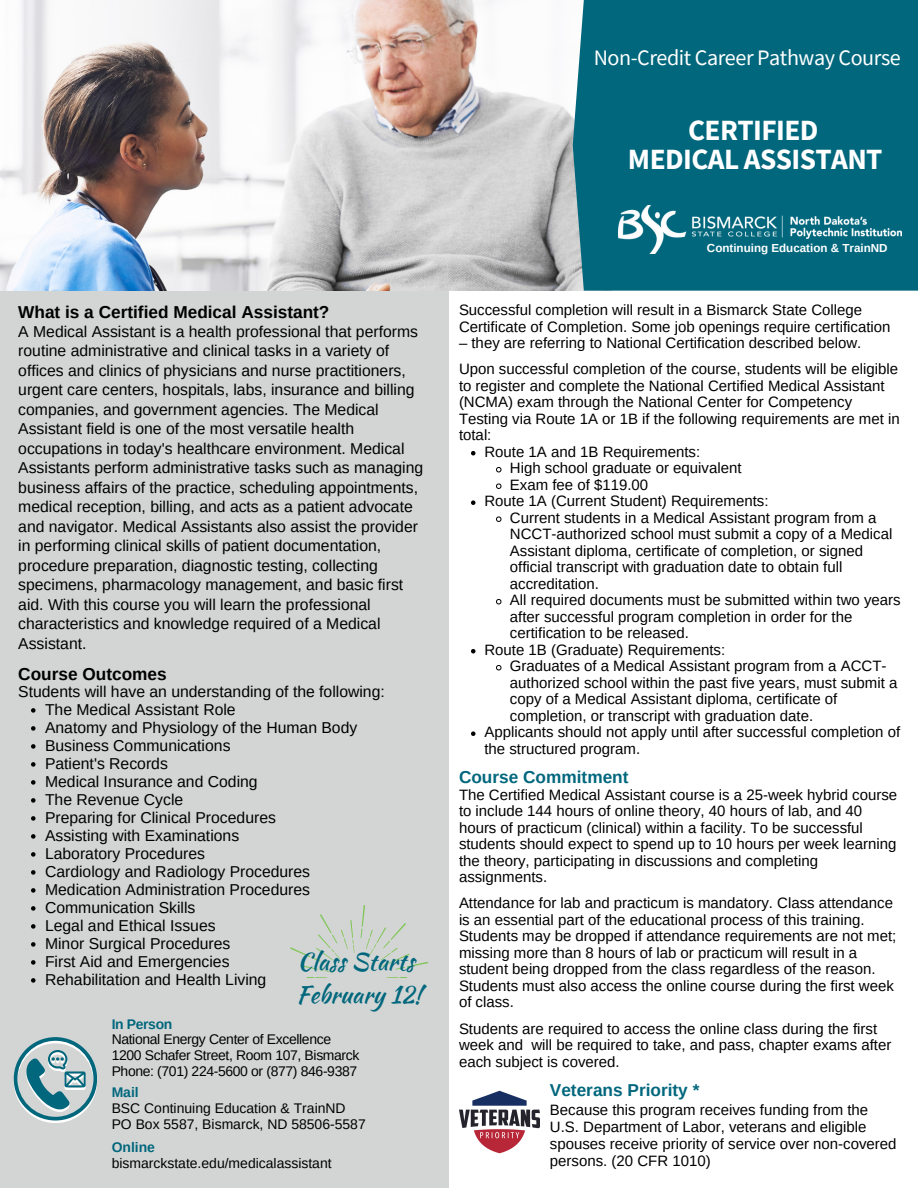
<style>
.page{position:relative;width:918px;height:1188px;background:#fff}
.page>*{position:absolute;margin:0;border:0;box-sizing:border-box;transform-origin:0 0}
.t1{font:700 29.25px "Source Sans Pro";letter-spacing:-.02em;color:#fff}
.t2{font:24px "Kaushan Script";color:#01677d}
.t3{font:22.05px "Source Sans Pro";letter-spacing:-.02em;color:#fff}
.t4{font:700 17.25px "Arimo";color:#000}
.t5{font:700 17.25px "Arimo";color:#01677d}
.t6{font:15.75px/19.5px "Arimo";color:#000}
.t7{font:15px/16.5px "Arimo";color:#000}
.t8{font:13.95px "Arimo";letter-spacing:-.025em;color:#000}
.t9{font:13.95px "Arimo";color:#000}
.t10{font:700 13.95px "Arimo";color:#01677d}
.t11{font:700 13.95px "Arimo";letter-spacing:-.025em;color:#01677d}
.t12{font:700 11.7px "Arimo";color:#fff}
</style>
<div class="page">
<img style="left:0;top:0;width:573px;height:290px">
<div style="left:0;top:291px;width:448px;height:897px;background:#d3d5d4"></div>
<div style="left:0;top:1016px;width:449px;height:172px;background:#d3d5d4"></div>
<svg style="left:14px;top:1037px;width:83px;height:86px"></svg>
<svg style="left:471px;top:451px;width:5px;height:4px"></svg>
<svg style="left:496px;top:467px;width:6px;height:6px"></svg>
<svg style="left:496px;top:483px;width:6px;height:6px"></svg>
<svg style="left:471px;top:500px;width:5px;height:5px"></svg>
<svg style="left:496px;top:516px;width:6px;height:6px"></svg>
<svg style="left:496px;top:599px;width:6px;height:6px"></svg>
<svg style="left:471px;top:649px;width:5px;height:4px"></svg>
<svg style="left:496px;top:665px;width:6px;height:6px"></svg>
<svg style="left:471px;top:731px;width:5px;height:5px"></svg>
<img style="left:459px;top:1090px;width:81px;height:64px">
<svg style="left:31px;top:708px;width:5px;height:5px"></svg>
<svg style="left:31px;top:726px;width:5px;height:5px"></svg>
<svg style="left:31px;top:744px;width:5px;height:5px"></svg>
<svg style="left:31px;top:762px;width:5px;height:5px"></svg>
<svg style="left:31px;top:780px;width:5px;height:5px"></svg>
<svg style="left:31px;top:798px;width:5px;height:5px"></svg>
<svg style="left:31px;top:816px;width:5px;height:5px"></svg>
<svg style="left:31px;top:834px;width:5px;height:5px"></svg>
<svg style="left:31px;top:852px;width:5px;height:5px"></svg>
<svg style="left:31px;top:870px;width:5px;height:5px"></svg>
<svg style="left:31px;top:888px;width:5px;height:5px"></svg>
<svg style="left:31px;top:906px;width:5px;height:5px"></svg>
<svg style="left:31px;top:924px;width:5px;height:5px"></svg>
<svg style="left:31px;top:942px;width:5px;height:5px"></svg>
<svg style="left:31px;top:960px;width:5px;height:5px"></svg>
<svg style="left:31px;top:978px;width:5px;height:5px"></svg>
<svg style="left:290px;top:905px;width:138px;height:73px"></svg>
<div style="left:573px;top:0;width:345px;height:291px;background:#01677d"></div>
<img style="left:618px;top:206px;width:283px;height:47px">
<p class="t4" style="left:18px;top:303px;width:313px">What is a Certified Medical Assistant?</p>
<p class="t6" style="left:18px;top:322px;width:407px">A Medical Assistant is a health professional that performs routine administrative and clinical tasks in a variety of offices and clinics of physicians and nurse practitioners, urgent care centers, hospitals, labs, insurance and billing companies, and government agencies. The Medical Assistant field is one of the most versatile health occupations in today's healthcare environment. Medical Assistants perform administrative tasks such as managing business affairs of the practice, scheduling appointments, medical reception, billing, and acts as a patient advocate and navigator. Medical Assistants also assist the provider in performing clinical skills of patient documentation, procedure preparation, diagnostic testing, collecting specimens, pharmacology management, and basic first aid. With this course you will learn the professional characteristics and knowledge required of a Medical Assistant.</p>
<p class="t4" style="left:18px;top:664px;width:150px">Course Outcomes</p>
<p class="t6" style="left:18px;top:682px;width:368px">Students will have an understanding of the following:</p>
<p class="t6" style="left:45px;top:700px;width:192px">The Medical Assistant Role</p>
<p class="t6" style="left:45px;top:718px;width:314px">Anatomy and Physiology of the Human Body</p>
<p class="t6" style="left:45px;top:736px;width:187px">Business Communications</p>
<p class="t6" style="left:45px;top:754px;width:124px">Patient's Records</p>
<p class="t6" style="left:45px;top:772px;width:214px">Medical Insurance and Coding</p>
<p class="t6" style="left:45px;top:790px;width:140px">The Revenue Cycle</p>
<p class="t6" style="left:45px;top:808px;width:232px">Preparing for Clinical Procedures</p>
<p class="t6" style="left:45px;top:826px;width:196px">Assisting with Examinations</p>
<p class="t6" style="left:45px;top:844px;width:162px">Laboratory Procedures</p>
<p class="t6" style="left:45px;top:862px;width:267px">Cardiology and Radiology Procedures</p>
<p class="t6" style="left:45px;top:880px;width:267px">Medication Administration Procedures</p>
<p class="t6" style="left:45px;top:898px;width:152px">Communication Skills</p>
<p class="t6" style="left:45px;top:916px;width:172px">Legal and Ethical Issues</p>
<p class="t6" style="left:45px;top:934px;width:187px">Minor Surgical Procedures</p>
<p class="t6" style="left:45px;top:952px;width:186px">First Aid and Emergencies</p>
<p class="t6" style="left:45px;top:970px;width:223px">Rehabilitation and Health Living</p>
<p class="t11" style="left:112px;top:1016px;width:62px">In Person</p>
<p class="t8" style="left:112px;top:1032px;width:221px">National Energy Center of Excellence</p>
<p class="t8" style="left:112px;top:1047px;width:249px">1200 Schafer Street, Room 107, Bismarck</p>
<p class="t8" style="left:112px;top:1063px;width:247px">Phone: (701) 224-5600 or (877) 846-9387</p>
<p class="t10" style="left:112px;top:1085px;width:29px">Mail</p>
<p class="t9" style="left:112px;top:1100px;width:235px">BSC Continuing Education &amp; TrainND</p>
<p class="t9" style="left:112px;top:1116px;width:256px">PO Box 5587, Bismarck, ND 58506-5587</p>
<p class="t10" style="left:112px;top:1140px;width:45px">Online</p>
<p class="t9" style="left:112px;top:1156px;width:222px">bismarckstate.edu/medicalassistant</p>
<p class="t2" style="left:298px;top:944px;width:118px">Class Starts</p>
<p class="t2" style="left:296px;top:977px;width:127px">February 12!</p>
<p class="t3" style="left:594px;top:43px;width:309px">Non-Credit Career Pathway Course</p>
<p class="t1" style="left:688px;top:111px;width:132px">CERTIFIED</p>
<p class="t1" style="left:628px;top:140px;width:256px">MEDICAL ASSISTANT</p>
<p class="t12" style="left:707px;top:241px;width:182px">Continuing Education &amp; TrainND</p>
<p class="t7" style="left:459px;top:302px;width:433px">Successful completion will result in a Bismarck State College<br>Certificate of Completion. Some job openings require certification</p>
<p class="t7" style="left:459px;top:335px;width:404px">– they are referring to National Certification described below.</p>
<p class="t7" style="left:459px;top:361px;width:442px">Upon successful completion of the course, students will be eligible to register and complete the National Certified Medical Assistant (NCMA) exam through the National Center for Competency Testing via Route 1A or 1B if the following requirements are met in total:</p>
<p class="t7" style="left:484px;top:444px;width:217px">Route 1A and 1B Requirements:</p>
<p class="t7" style="left:510px;top:460px;width:233px">High school graduate or equivalent</p>
<p class="t7" style="left:510px;top:477px;width:140px">Exam fee of $119.00</p>
<p class="t7" style="left:484px;top:493px;width:286px">Route 1A (Current Student) Requirements:</p>
<p class="t7" style="left:510px;top:510px;width:384px">Current students in a Medical Assistant program from a NCCT-authorized school must submit a copy of a Medical Assistant diploma, certificate of completion, or signed official transcript with graduation date to obtain full accreditation.</p>
<p class="t7" style="left:510px;top:592px;width:392px">All required documents must be submitted within two years after successful program completion in order for the certification to be released.</p>
<p class="t7" style="left:484px;top:642px;width:242px">Route 1B (Graduate) Requirements:</p>
<p class="t7" style="left:510px;top:658px;width:389px">Graduates of a Medical Assistant program from a ACCT&shy;authorized school within the past five years, must submit a copy of a Medical Assistant diploma, certificate of completion, or transcript with graduation date.</p>
<p class="t7" style="left:484px;top:724px;width:417px">Applicants should not apply until after successful completion of the structured program.</p>
<p class="t5" style="left:459px;top:768px;width:171px">Course Commitment</p>
<p class="t7" style="left:459px;top:786px;width:440px">The Certified Medical Assistant course is a 25-week hybrid course to include 144 hours of online theory, 40 hours of lab, and 40 hours of practicum (clinical) within a facility. To be successful students should expect to spend up to 10 hours per week learning the theory, participating in discussions and completing assignments.</p>
<p class="t7" style="left:459px;top:895px;width:439px">Attendance for lab and practicum is mandatory. Class attendance is an essential part of the educational process of this training.<br>Students may be dropped if attendance requirements are not met; missing more than 8 hours of lab or practicum will result in a student being dropped from the class regardless of the reason.<br>Students must also access the online course during the first week of class.</p>
<p class="t7" style="left:459px;top:1020px;width:434px">Students are required to access the online class during the first week and will be required to take, and pass, chapter exams after each subject is covered.</p>
<p class="t5" style="left:550px;top:1080px;width:151px">Veterans Priority *</p>
<p class="t7" style="left:550px;top:1102px;width:348px">Because this program receives funding from the U.S. Department of Labor, veterans and eligible spouses receive priority of service over non-covered persons. (20 CFR 1010)</p>
</div>
